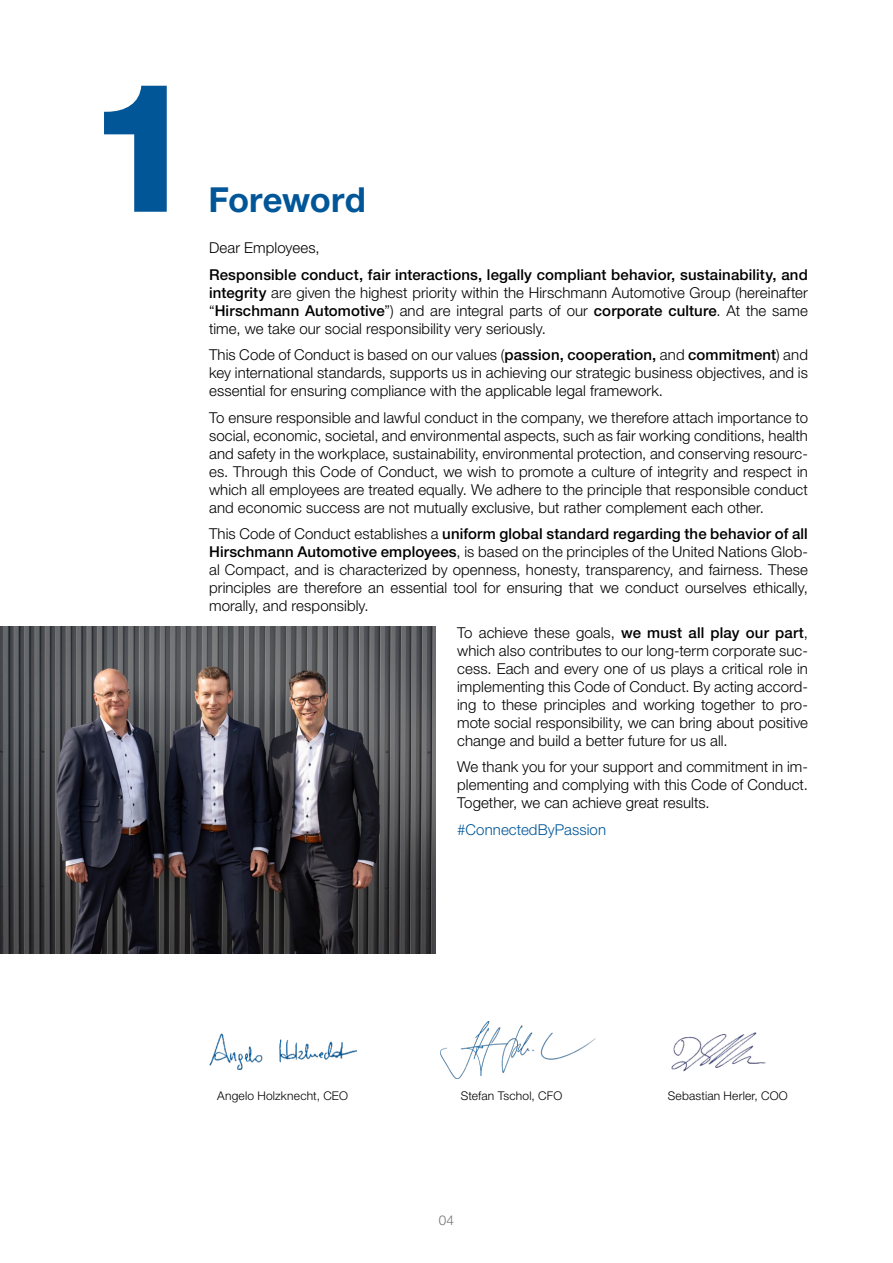
<style>
.page{position:relative;width:893px;height:1263px;background:#fff}
.page>*{position:absolute;margin:0;border:0;box-sizing:border-box;transform-origin:0 0}
.t1{font:800 180.75px "Helvetica Neue LTW1 G";color:#015698}
.t2{font:700 34.5px "Helvetica Neue LTW1 G";color:#015698}
.t3{font:300 15px/18px "Helvetica Neue LTW1 G";letter-spacing:.005em;color:#000;text-align:justify}
.t4{font:300 15px "Helvetica Neue LTW1 G";letter-spacing:.005em;color:#015698}
.t5{font:300 13.5px "Helvetica Neue LTW1 G";color:#717274}
.t6{font:300 12px "Helvetica Neue LTW1 G";letter-spacing:.015em;color:#000}
.s1{font-weight:500}
</style>
<div class="page">
<img style="left:0;top:627px;width:436px;height:326px">
<img style="left:209px;top:1033px;width:147px;height:36px">
<img style="left:441px;top:1021px;width:155px;height:57px">
<img style="left:672px;top:1032px;width:94px;height:40px">
<h1 class="t1" style="left:85px;top:40px;width:115px">1</h1>
<h2 class="t2" style="left:208px;top:178px;width:159px">Foreword</h2>
<p class="t3" style="left:209px;top:239px;width:112px">Dear Employees,</p>
<p class="t3" style="left:209px;top:265px;width:600px"><span class="s1">Responsible conduct, fair interactions, legally compliant behavior, sustainability, and integrity</span> are given the highest priority within the Hirschmann Automotive Group (hereinafter “<span class="s1">Hirschmann Automotive</span>”) and are integral parts of our <span class="s1">corporate culture</span>. At the same time, we take our social responsibility very seriously.</p>
<p class="t3" style="left:209px;top:346px;width:600px">This Code of Conduct is based on our values (<span class="s1">passion, cooperation,</span> and <span class="s1">commitment</span>) and key international standards, supports us in achieving our strategic business objectives, and is essential for ensuring compliance with the applicable legal framework.</p>
<p class="t3" style="left:209px;top:408px;width:600px">To ensure responsible and lawful conduct in the company, we therefore attach importance to social, economic, societal, and environmental aspects, such as fair working conditions, health and safety in the workplace, sustainability, environmental protection, and conserving resourc&shy;es. Through this Code of Conduct, we wish to promote a culture of integrity and respect in which all employees are treated equally. We adhere to the principle that responsible conduct and economic success are not mutually exclusive, but rather complement each other.</p>
<p class="t3" style="left:209px;top:525px;width:600px">This Code of Conduct establishes a <span class="s1">uniform global standard regarding the behavior of all Hirschmann Automotive employees</span>, is based on the principles of the United Nations Glob&shy;al Compact, and is characterized by openness, honesty, transparency, and fairness. These principles are therefore an essential tool for ensuring that we conduct ourselves ethically, morally, and responsibly.</p>
<p class="t3" style="left:457px;top:623px;width:352px">To achieve these goals, <span class="s1">we must all play our part</span>, which also contributes to our long-term corporate suc&shy;cess. Each and every one of us plays a critical role in implementing this Code of Conduct. By acting accord&shy;ing to these principles and working together to pro&shy;mote social responsibility, we can bring about positive change and build a better future for us all.</p>
<p class="t3" style="left:457px;top:758px;width:352px">We thank you for your support and commitment in im&shy;plementing and complying with this Code of Conduct.<br>Together, we can achieve great results.</p>
<p class="t4" style="left:457px;top:820px;width:150px">#ConnectedByPassion</p>
<p class="t6" style="left:217px;top:1088px;width:132px">Angelo Holzknecht, CEO</p>
<p class="t6" style="left:461px;top:1088px;width:103px">Stefan Tschol, CFO</p>
<p class="t6" style="left:668px;top:1088px;width:122px">Sebastian Herler, COO</p>
<p class="t5" style="left:439px;top:1212px;width:17px">04</p>
</div>
